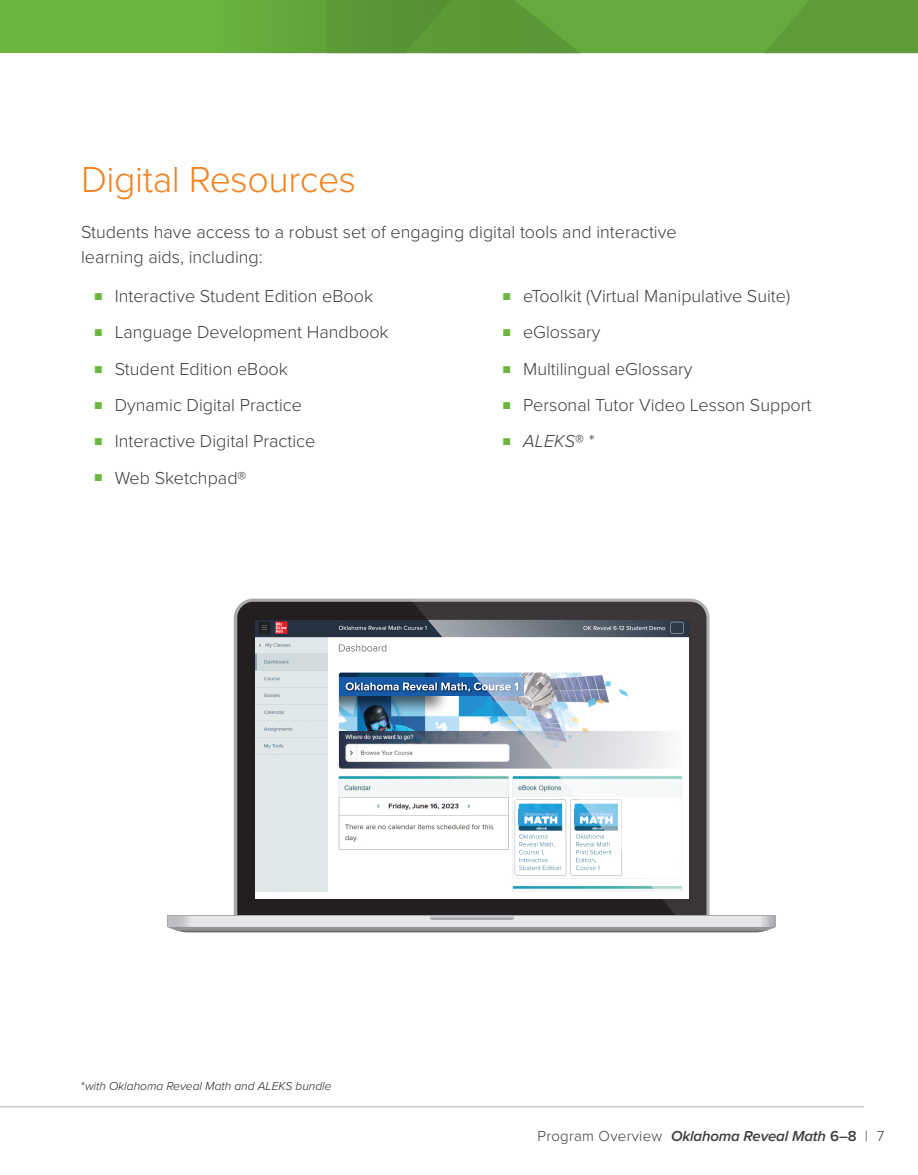
<style>
.page{position:relative;width:918px;height:1175px;background:#fff}
.page>*{position:absolute;margin:0;border:0;box-sizing:border-box;transform-origin:0 0}
.t1{font:300 37.5px "Proxima Nova";letter-spacing:-.01em;color:#f58220}
.t2{font:300 18px/25.5px "Proxima Nova";color:#3e3e3f}
.t3{font:italic 300 18px "Proxima Nova";color:#3e3e3f}
.t4{font:italic 600 15px "Proxima Nova";letter-spacing:-.01em;color:#3e3e3f}
.t5{font:italic 300 12px "Proxima Nova";color:#231f20}
.s1{font-size:12px;color:#6cb640}
.s2{font-style:normal;font-size:12px;color:#6cb640}
.s3{font-style:normal}
.s4{font-weight:300;font-style:normal}
</style>
<div class="page">
<hr style="left:0;top:1106px;width:864px;height:1px;background:#c7c8ca">
<div style="left:0;top:0;width:918px;height:53px;background:#6cb640"></div>
<svg style="left:263px;top:0;width:655px;height:53px"></svg>
<div style="left:237px;top:602px;width:173px;height:313px;background:#231f20"></div>
<svg style="left:410px;top:598px;width:300px;height:317px;background:#4d4a4c"></svg>
<div style="left:167px;top:915px;width:609px;height:12px;background:#bdbec1"></div>
<div style="left:169px;top:916px;width:606px;height:10px;background:#e7e8e9"></div>
<svg style="left:168px;top:927px;width:608px;height:5px;background:#898a8d"></svg>
<svg style="left:430px;top:916px;width:84px;height:4px"></svg>
<div style="left:254px;top:618px;width:443px;height:288px;background:#231f20;opacity:.1"></div>
<img style="left:256px;top:620px;width:172px;height:271px">
<img style="left:339px;top:677px;width:89px;height:18px">
<img style="left:346px;top:682px;width:82px;height:8px">
<img style="left:339px;top:625px;width:87px;height:5px">
<svg style="left:428px;top:620px;width:261px;height:278px"></svg>
<h1 class="t1" style="left:81px;top:151px;width:277px">Digital Resources</h1>
<p class="t2" style="left:81px;top:218px;width:597px">Students have access to a robust set of engaging digital tools and interactive learning aids, including:</p>
<p class="t2" style="left:94px;top:282px;width:280px"><span class="s1">■</span> Interactive Student Edition eBook</p>
<p class="t2" style="left:94px;top:319px;width:296px"><span class="s1">■</span> Language Development Handbook</p>
<p class="t2" style="left:94px;top:355px;width:195px"><span class="s1">■</span> Student Edition eBook</p>
<p class="t2" style="left:94px;top:391px;width:209px"><span class="s1">■</span> Dynamic Digital Practice</p>
<p class="t2" style="left:94px;top:427px;width:222px"><span class="s1">■</span> Interactive Digital Practice</p>
<p class="t2" style="left:94px;top:464px;width:154px"><span class="s1">■</span> Web Sketchpad®</p>
<p class="t2" style="left:503px;top:282px;width:289px"><span class="s1">■</span> eToolkit (Virtual Manipulative Suite)</p>
<p class="t2" style="left:503px;top:319px;width:99px"><span class="s1">■</span> eGlossary</p>
<p class="t2" style="left:503px;top:355px;width:191px"><span class="s1">■</span> Multilingual eGlossary</p>
<p class="t2" style="left:503px;top:391px;width:310px"><span class="s1">■</span> Personal Tutor Video Lesson Support</p>
<p class="t3" style="left:503px;top:428px;width:93px"><span class="s2">■</span> ALEKS<span class="s3">® *</span></p>
<p class="t5" style="left:81px;top:1077px;width:252px"><span class="s3">*</span>with Oklahoma Reveal Math and ALEKS bundle</p>
<p class="t4" style="left:537px;top:1125px;width:348px"><span class="s4">Program Overview</span> Oklahoma Reveal Math <span class="s3">6–8</span> <span class="s4">| 7</span></p>
</div>
